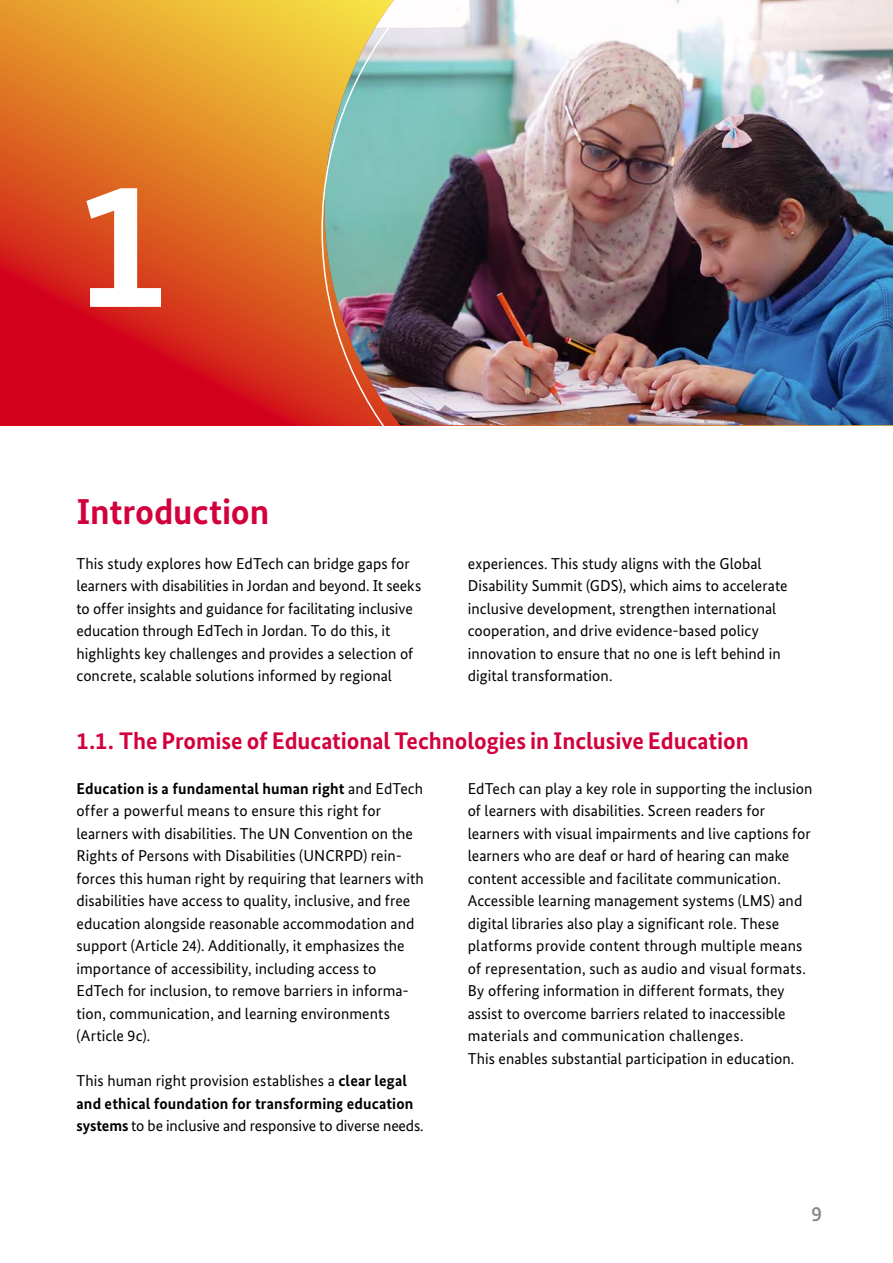
<style>
.page{position:relative;width:893px;height:1263px;background:#fff}
.page>*{position:absolute;margin:0;border:0;box-sizing:border-box;transform-origin:0 0}
.Head_Head_0_Grafik{font:700 182.55px "Bundes Sans";color:#fff}
.Head_Head_1{font:700 36px "Bundes Sans";letter-spacing:-.005em;color:#d2003c}
.Head_Head_2{font:700 24px "Bundes Sans";letter-spacing:-.005em;color:#d2003c}
.t1{font:500 21px "Bundes Sans";color:#87888a}
.Fließtext_10_5pt_Abstand{font:15.75px/22.5px "Bundes Sans";letter-spacing:.005em;color:#000}
.s1{font-weight:700}
</style>
<div class="page">
<svg style="left:0;top:0;width:321px;height:425px;background:#dd5e23"></svg>
<img style="left:321px;top:0;width:572px;height:425px">
<p class="Head_Head_0_Grafik" style="left:77px;top:138px;width:93px">1</p>
<p class="Head_Head_1" style="left:77px;top:490px;width:194px">Introduction</p>
<p class="Fließtext_10_5pt_Abstand" style="left:77px;top:552px;width:346px">This study explores how EdTech can bridge gaps for learners with disabilities in Jordan and beyond. It seeks to offer insights and guidance for facilitating inclusive education through EdTech in Jordan. To do this, it highlights key challenges and provides a selection of concrete, scalable solutions informed by regional</p>
<p class="Fließtext_10_5pt_Abstand" style="left:468px;top:552px;width:321px">experiences. This study aligns with the Global Disability Summit (GDS), which aims to accelerate inclusive development, strengthen international cooperation, and drive evidence-based policy innovation to ensure that no one is left behind in digital transformation.</p>
<p class="Head_Head_2" style="left:77px;top:726px;width:674px">1.1. The Promise of Educational Technologies in Inclusive Education</p>
<p class="Fließtext_10_5pt_Abstand" style="left:77px;top:777px;width:349px"><span class="s1">Education is a fundamental human right</span> and EdTech offer a powerful means to ensure this right for learners with disabilities. The UN Convention on the Rights of Persons with Disabilities (UNCRPD) rein&shy;forces this human right by requiring that learners with disabilities have access to quality, inclusive, and free education alongside reasonable accommodation and support (Article 24). Additionally, it emphasizes the importance of accessibility, including access to EdTech for inclusion, to remove barriers in informa&shy;tion, communication, and learning environments (Article 9c).</p>
<p class="Fließtext_10_5pt_Abstand" style="left:77px;top:1069px;width:349px">This human right provision establishes a <span class="s1">clear legal and ethical foundation for transforming education systems</span> to be inclusive and responsive to diverse needs.</p>
<p class="Fließtext_10_5pt_Abstand" style="left:468px;top:777px;width:346px">EdTech can play a key role in supporting the inclusion of learners with disabilities. Screen readers for learners with visual impairments and live captions for learners who are deaf or hard of hearing can make content accessible and facilitate communication.<br>Accessible learning management systems (LMS) and digital libraries also play a significant role. These platforms provide content through multiple means of representation, such as audio and visual formats.<br>By offering information in different formats, they assist to overcome barriers related to inaccessible materials and communication challenges.<br>This enables substantial participation in education.</p>
<h3 class="t1" style="left:812px;top:1202px;width:12px">9</h3>
</div>
